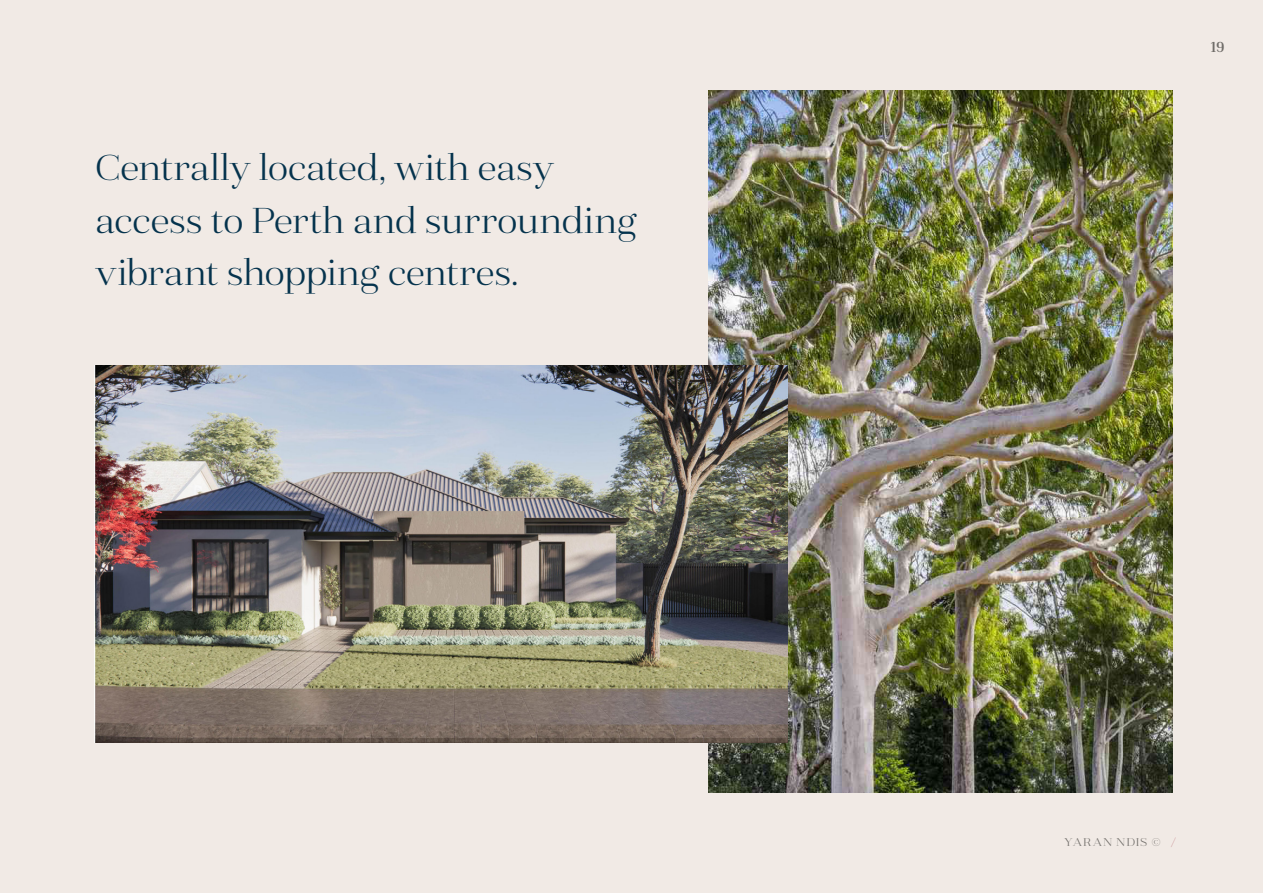
<style>
.page{position:relative;width:1263px;height:893px;background:#f1eae5}
.page>*{position:absolute;margin:0;border:0;box-sizing:border-box;transform-origin:0 0}
.t1{font:300 35.85px/52.5px "Fiorina Title";letter-spacing:-.035em;color:#05334d}
.t2{font:700 15px "Inria Serif";color:#6f6c68}
.t3{font:300 11.25px "Fiorina Title";letter-spacing:.085em;color:#6f6c68}
.s1{color:#a94b55}
</style>
<div class="page">
<img style="left:709px;top:90px;width:464px;height:703px">
<img style="left:95px;top:366px;width:693px;height:376px">
<p class="t1" style="left:95px;top:141px;width:544px">Centrally located, with easy access to Perth and surrounding vibrant shopping centres.</p>
<p class="t2" style="left:1211px;top:38px;width:16px">19</p>
<p class="t3" style="left:1064px;top:834px;width:113px">YARAN NDIS © <span class="s1">/</span></p>
</div>
